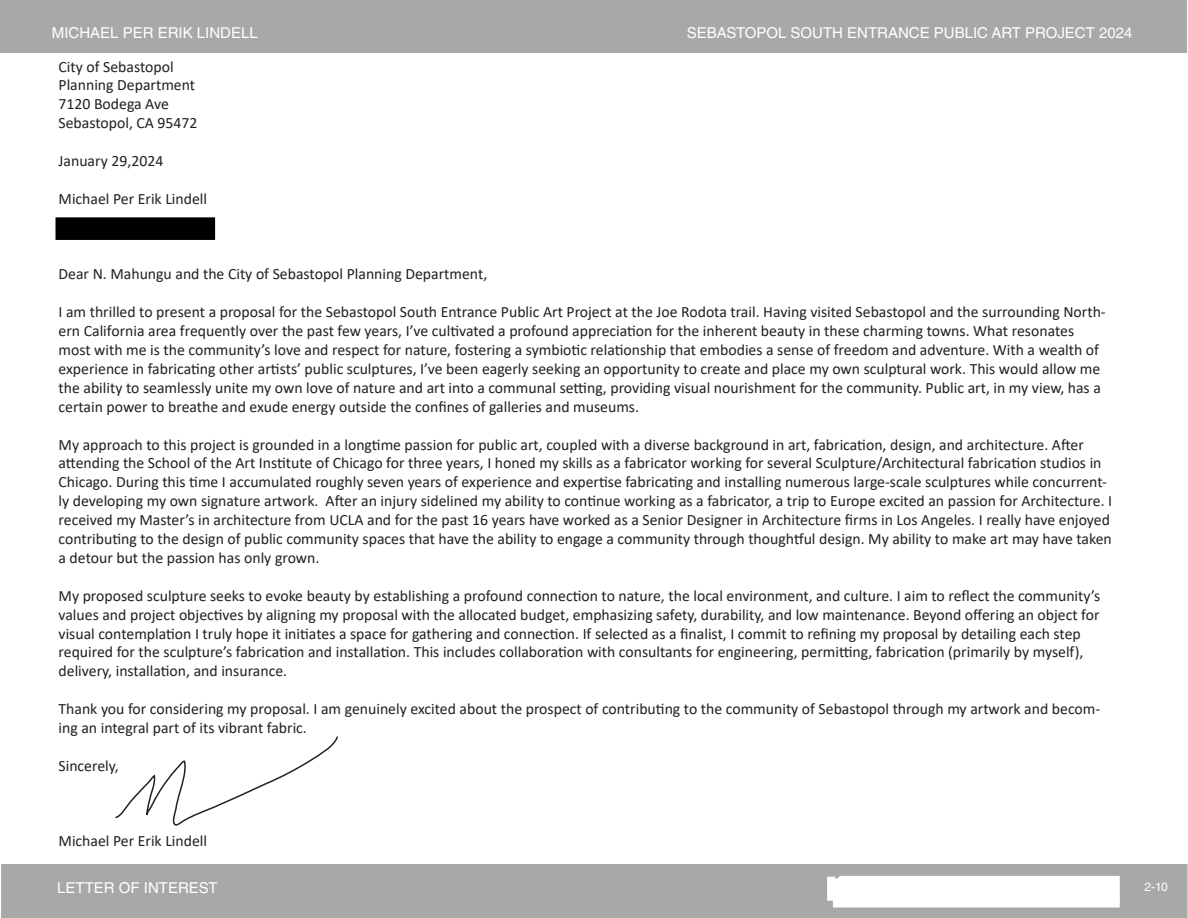
<style>
.page{position:relative;width:1188px;height:918px;background:#fff}
.page>*{position:absolute;margin:0;border:0;box-sizing:border-box;transform-origin:0 0}
.t1{font:15.75px/18.9px "Calibri";color:#231f20}
.t2{font:15px "Helvetica LT Std";color:#fff}
.t3{font:12px "Helvetica LT Std";color:#fff}
</style>
<div class="page">
<svg style="left:115px;top:736px;width:223px;height:90px"></svg>
<div style="left:1px;top:1px;width:1186px;height:53px;background:#a8a8a8"></div>
<svg style="left:1px;top:864px;width:1187px;height:54px;background:#b4b4b4"></svg>
<div style="left:56px;top:217px;width:159px;height:23px;background:#000;border:2px solid #000"></div>
<p class="t2" style="left:52px;top:24px;width:207px">MICHAEL PER ERIK LINDELL</p>
<p class="t2" style="left:687px;top:24px;width:447px">SEBASTOPOL SOUTH ENTRANCE PUBLIC ART PROJECT 2024</p>
<p class="t1" style="left:59px;top:56px;width:117px">City of Sebastopol</p>
<p class="t1" style="left:59px;top:75px;width:138px">Planning Department</p>
<p class="t1" style="left:59px;top:94px;width:112px">7120 Bodega Ave</p>
<p class="t1" style="left:59px;top:113px;width:140px">Sebastopol, CA 95472</p>
<p class="t1" style="left:59px;top:151px;width:106px">January 29,2024</p>
<p class="t1" style="left:59px;top:189px;width:150px">Michael Per Erik Lindell</p>
<p class="t1" style="left:59px;top:264px;width:430px">Dear N. Mahungu and the City of Sebastopol Planning Department,</p>
<p class="t1" style="left:59px;top:302px;width:1049px">I am thrilled to present a proposal for the Sebastopol South Entrance Public Art Project at the Joe Rodota trail. Having visited Sebastopol and the surrounding North&shy;ern California area frequently over the past few years, I’ve cultivated a profound appreciation for the inherent beauty in these charming towns. What resonates most with me is the community’s love and respect for nature, fostering a symbiotic relationship that embodies a sense of freedom and adventure. With a wealth of experience in fabricating other artists’ public sculptures, I’ve been eagerly seeking an opportunity to create and place my own sculptural work. This would allow me the ability to seamlessly unite my own love of nature and art into a communal setting, providing visual nourishment for the community. Public art, in my view, has a certain power to breathe and exude energy outside the confines of galleries and museums.</p>
<p class="t1" style="left:59px;top:434px;width:1055px">My approach to this project is grounded in a longtime passion for public art, coupled with a diverse background in art, fabrication, design, and architecture. After attending the School of the Art Institute of Chicago for three years, I honed my skills as a fabricator working for several Sculpture/Architectural fabrication studios in Chicago. During this time I accumulated roughly seven years of experience and expertise fabricating and installing numerous large-scale sculptures while concurrent&shy;ly developing my own signature artwork. After an injury sidelined my ability to continue working as a fabricator, a trip to Europe excited an passion for Architecture. I received my Master’s in architecture from UCLA and for the past 16 years have worked as a Senior Designer in Architecture firms in Los Angeles. I really have enjoyed contributing to the design of public community spaces that have the ability to engage a community through thoughtful design. My ability to make art may have taken a detour but the passion has only grown.</p>
<p class="t1" style="left:59px;top:586px;width:1043px">My proposed sculpture seeks to evoke beauty by establishing a profound connection to nature, the local environment, and culture. I aim to reflect the community’s values and project objectives by aligning my proposal with the allocated budget, emphasizing safety, durability, and low maintenance. Beyond offering an object for visual contemplation I truly hope it initiates a space for gathering and connection. If selected as a finalist, I commit to refining my proposal by detailing each step required for the sculpture’s fabrication and installation. This includes collaboration with consultants for engineering, permitting, fabrication (primarily by myself), delivery, installation, and insurance.</p>
<p class="t1" style="left:59px;top:699px;width:1043px">Thank you for considering my proposal. I am genuinely excited about the prospect of contributing to the community of Sebastopol through my artwork and becom&shy;ing an integral part of its vibrant fabric.</p>
<p class="t1" style="left:59px;top:756px;width:62px">Sincerely,</p>
<p class="t1" style="left:59px;top:831px;width:150px">Michael Per Erik Lindell</p>
<p class="t2" style="left:57px;top:879px;width:162px">LETTER OF INTEREST</p>
<p class="t3" style="left:1144px;top:880px;width:25px">2-10</p>
</div>
